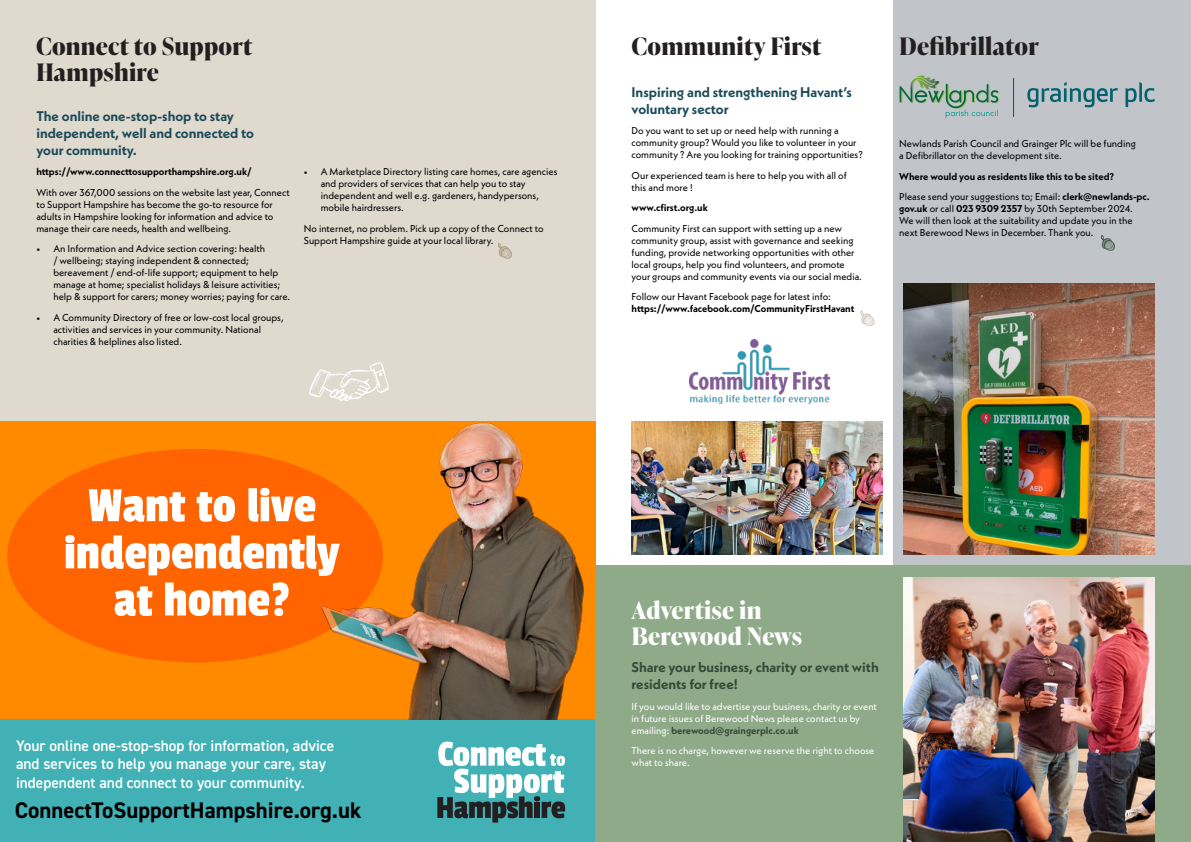
<style>
.page{position:relative;width:1191px;height:842px;background:#fff}
.page>*{position:absolute;margin:0;border:0;box-sizing:border-box;transform-origin:0 0}
.t1{font:51.4px/47.1px "Passion One";color:#fff;text-align:center}
.Berewood___Headings___Black{font:700 24px/26px "Ivy Presto Display";letter-spacing:.01em;color:#231f20}
.t2{font:700 24px "Ivy Presto Display";letter-spacing:-.01em;color:#fff}
.t3{font:700 24px "Ivy Presto Display";letter-spacing:.01em;color:#fff}
.t4{font:700 22.6px "DIN2014";color:#000}
.t5{font:600 15.4px/18.5px "DIN2014";color:#fff}
.Berewood___Sub_Heading___Blue{font:700 14px/16.8px "Neue Kabel";color:#1b4b59}
.t6{font:700 14px/16.8px "Neue Kabel";color:#344a37}
.Berewood___Text{font:10px/12px "Neue Kabel";color:#000001}
.t7{font:10px/12px "Neue Kabel";color:#fff}
.Berewood___Text-2{font:700 10px/12px "Neue Kabel";color:#000001}
.Berewood___Text___Bold{font:700 10px "Neue Kabel";color:#000001}
.s1{font-weight:400}
.s2{font-weight:700}
.s3{font-weight:700;color:#344a37}
</style>
<div class="page">
<div style="left:0;top:0;width:595px;height:842px;background:#e0d9ce"></div>
<div style="left:893px;top:0;width:298px;height:566px;background:#c1c5ca"></div>
<div style="left:0;top:421px;width:595px;height:421px;background:#ff8a00"></div>
<div style="left:0;top:720px;width:595px;height:122px;background:#41b1b5"></div>
<img style="left:317px;top:422px;width:271px;height:298px">
<div style="left:7px;top:449px;width:376px;height:213px;background:#ff6400;border-radius:50%"></div>
<svg style="left:437px;top:741px;width:128px;height:82px"></svg>
<div style="left:595px;top:566px;width:596px;height:276px;background:#8faa89"></div>
<img style="left:904px;top:577px;width:251px;height:265px">
<svg style="left:860px;top:310px;width:14px;height:16px"></svg>
<svg style="left:1101px;top:235px;width:14px;height:16px"></svg>
<svg style="left:498px;top:243px;width:14px;height:16px"></svg>
<img style="left:904px;top:283px;width:250px;height:272px">
<img style="left:631px;top:421px;width:251px;height:134px">
<img style="left:689px;top:340px;width:140px;height:63px">
<svg style="left:899px;top:75px;width:100px;height:43px"></svg>
<svg style="left:1027px;top:82px;width:128px;height:25px"></svg>
<hr style="left:1013px;top:78px;width:1px;height:39px;background:#1b4b59">
<svg style="left:309px;top:362px;width:80px;height:39px"></svg>
<img style="left:339px;top:383px;width:22px;height:12px">
<p class="Berewood___Headings___Black" style="left:36px;top:32px;width:218px">Connect to Support<br>Hampshire</p>
<p class="Berewood___Sub_Heading___Blue" style="left:36px;top:108px;width:219px">The online one-stop-shop to stay independent, well and connected to your community.</p>
<p class="Berewood___Text-2" style="left:36px;top:166px;width:217px">https://www.connecttosupporthampshire.org.uk/</p>
<p class="Berewood___Text" style="left:36px;top:186px;width:255px">With over 367,000 sessions on the website last year, Connect to Support Hampshire has become the go-to resource for adults in Hampshire looking for information and advice to manage their care needs, health and wellbeing.</p>
<p class="Berewood___Text" style="left:53px;top:243px;width:238px;text-indent:-17px">• An Information and Advice section covering: health<br>/ wellbeing; staying independent &amp; connected; bereavement / end-of-life support; equipment to help manage at home; specialist holidays &amp; leisure activities; help &amp; support for carers; money worries; paying for care.</p>
<p class="Berewood___Text" style="left:53px;top:311px;width:232px;text-indent:-17px">• A Community Directory of free or low-cost local groups, activities and services in your community. National charities &amp; helplines also listed.</p>
<p class="Berewood___Text" style="left:321px;top:166px;width:238px;text-indent:-17px">• A Marketplace Directory listing care homes, care agencies and providers of services that can help you to stay independent and well e.g. gardeners, handypersons, mobile hairdressers.</p>
<p class="Berewood___Text" style="left:304px;top:222px;width:241px">No internet, no problem. Pick up a copy of the Connect to<br>Support Hampshire guide at your local library.</p>
<p class="t1" style="left:64px;top:481px;width:277px">Want to live independently at home?</p>
<p class="t5" style="left:16px;top:736px;width:320px">Your online one-stop-shop for information, advice and services to help you manage your care, stay independent and connect to your community.</p>
<p class="t4" style="left:15px;top:795px;width:348px">ConnectToSupportHampshire.org.uk</p>
<p class="Berewood___Headings___Black" style="left:631px;top:32px;width:191px">Community First</p>
<p class="Berewood___Sub_Heading___Blue" style="left:631px;top:83px;width:222px">Inspiring and strengthening Havant’s voluntary sector</p>
<p class="Berewood___Text" style="left:631px;top:125px;width:233px">Do you want to set up or need help with running a community group? Would you like to volunteer in your community ? Are you looking for training opportunities?</p>
<p class="Berewood___Text" style="left:631px;top:169px;width:217px">Our experienced team is here to help you with all of this and more !</p>
<p class="Berewood___Text-2" style="left:631px;top:202px;width:78px">www.cfirst.org.uk</p>
<p class="Berewood___Text" style="left:631px;top:222px;width:232px">Community First can support with setting up a new community group, assist with governance and seeking funding, provide networking opportunities with other local groups, help you find volunteers, and promote your groups and community events via our social media.</p>
<p class="Berewood___Text-2" style="left:631px;top:291px;width:224px"><span class="s1">Follow our Havant Facebook page for latest info: </span>https://www.facebook.com/CommunityFirstHavant</p>
<p class="Berewood___Headings___Black" style="left:899px;top:32px;width:141px">Defibrillator</p>
<p class="Berewood___Text" style="left:899px;top:138px;width:238px">Newlands Parish Council and Grainger Plc will be funding a Defibrillator on the development site.</p>
<p class="Berewood___Text___Bold" style="left:899px;top:170px;width:216px">Where would you as residents like this to be sited?</p>
<p class="Berewood___Text" style="left:899px;top:191px;width:252px">Please send your suggestions to; Email: <span class="s2">clerk@newlands-pc. gov.uk</span> or call <span class="s2">023 9309 2357</span> by 30th September 2024.<br>We will then look at the suitability and update you in the next Berewood News in December. Thank you.</p>
<p class="t3" style="left:631px;top:593px;width:132px">Advertise in</p>
<p class="t2" style="left:631px;top:619px;width:172px">Berewood News</p>
<p class="t6" style="left:631px;top:659px;width:249px">Share your business, charity or event with residents for free!</p>
<p class="t7" style="left:631px;top:700px;width:247px">If you would like to advertise your business, charity or event in future issues of Berewood News please contact us by emailing: <span class="s3">berewood@graingerplc.co.uk</span></p>
<p class="t7" style="left:631px;top:744px;width:244px">There is no charge, however we reserve the right to choose what to share.</p>
</div>
